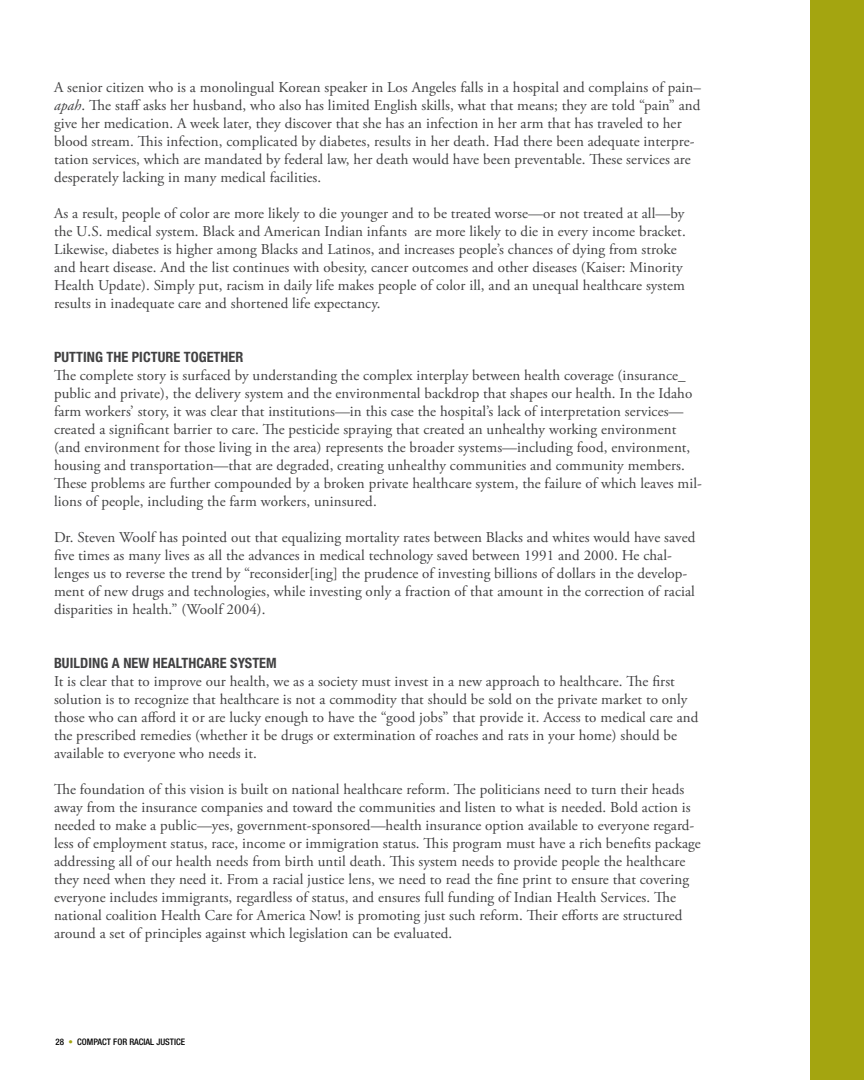
<style>
.page{position:relative;width:864px;height:1080px;background:#fff}
.page>*{position:absolute;margin:0;border:0;box-sizing:border-box;transform-origin:0 0}
.t1{font:15px/18px "Adobe Garamond Pro";letter-spacing:.005em;color:#414142}
.t2{font:700 condensed 14.25px "Helvetica Neue";letter-spacing:.005em;color:#414142}
.t3{font:500 condensed 9px "Helvetica Neue";color:#000}
.s1{font-style:italic}
.s2{color:#a4a510}
</style>
<div class="page">
<div style="left:811px;top:0;width:53px;height:1080px;background:#a4a510"></div>
<p class="t1" style="left:54px;top:79px;width:648px">A senior citizen who is a monolingual Korean speaker in Los Angeles falls in a hospital and complains of pain– <span class="s1">apah</span>. The staff asks her husband, who also has limited English skills, what that means; they are told “pain” and give her medication. A week later, they discover that she has an infection in her arm that has traveled to her blood stream. This infection, complicated by diabetes, results in her death. Had there been adequate interpre&shy;tation services, which are mandated by federal law, her death would have been preventable. These services are desperately lacking in many medical facilities.</p>
<p class="t1" style="left:54px;top:205px;width:633px">As a result, people of color are more likely to die younger and to be treated worse—or not treated at all—by the U.S. medical system. Black and American Indian infants are more likely to die in every income bracket.<br>Likewise, diabetes is higher among Blacks and Latinos, and increases people’s chances of dying from stroke and heart disease. And the list continues with obesity, cancer outcomes and other diseases (Kaiser: Minority Health Update). Simply put, racism in daily life makes people of color ill, and an unequal healthcare system results in inadequate care and shortened life expectancy.</p>
<p class="t2" style="left:54px;top:348px;width:191px">PUTTING THE PICTURE TOGETHER</p>
<p class="t1" style="left:54px;top:367px;width:650px">The complete story is surfaced by understanding the complex interplay between health coverage (insurance_ public and private), the delivery system and the environmental backdrop that shapes our health. In the Idaho farm workers’ story, it was clear that institutions—in this case the hospital’s lack of interpretation services— created a significant barrier to care. The pesticide spraying that created an unhealthy working environment (and environment for those living in the area) represents the broader systems—including food, environment, housing and transportation—that are degraded, creating unhealthy communities and community members.<br>These problems are further compounded by a broken private healthcare system, the failure of which leaves mil&shy;lions of people, including the farm workers, uninsured.</p>
<p class="t1" style="left:54px;top:529px;width:643px">Dr. Steven Woolf has pointed out that equalizing mortality rates between Blacks and whites would have saved five times as many lives as all the advances in medical technology saved between 1991 and 2000. He chal&shy;lenges us to reverse the trend by “reconsider[ing] the prudence of investing billions of dollars in the develop&shy;ment of new drugs and technologies, while investing only a fraction of that amount in the correction of racial disparities in health.” (Woolf 2004).</p>
<p class="t2" style="left:54px;top:654px;width:224px">BUI LDING A NEW HEALTHCARE SYSTEM</p>
<p class="t1" style="left:54px;top:673px;width:646px">It is clear that to improve our health, we as a society must invest in a new approach to healthcare. The first solution is to recognize that healthcare is not a commodity that should be sold on the private market to only those who can afford it or are lucky enough to have the “good jobs” that provide it. Access to medical care and the prescribed remedies (whether it be drugs or extermination of roaches and rats in your home) should be available to everyone who needs it.</p>
<p class="t1" style="left:54px;top:781px;width:648px">The foundation of this vision is built on national healthcare reform. The politicians need to turn their heads away from the insurance companies and toward the communities and listen to what is needed. Bold action is needed to make a public—yes, government-sponsored—health insurance option available to everyone regard&shy;less of employment status, race, income or immigration status. This program must have a rich benefits package addressing all of our health needs from birth until death. This system needs to provide people the healthcare they need when they need it. From a racial justice lens, we need to read the fine print to ensure that covering everyone includes immigrants, regardless of status, and ensures full funding of Indian Health Services. The national coalition Health Care for America Now! is promoting just such reform. Their efforts are structured around a set of principles against which legislation can be evaluated.</p>
<p class="t3" style="left:55px;top:1036px;width:131px">28 <span class="s2">•</span> COMPACT FOR RACIAL JUSTICE</p>
</div>
